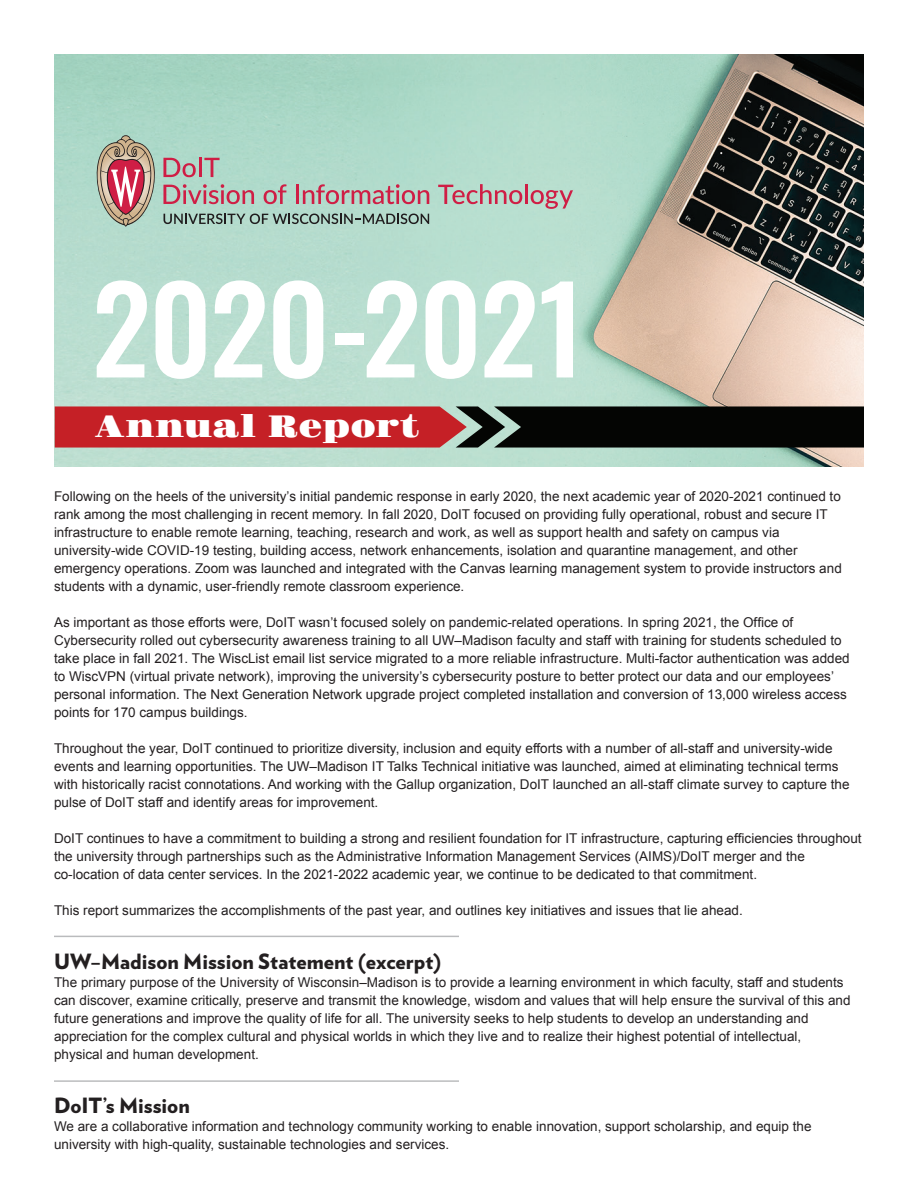
<style>
.page{position:relative;width:918px;height:1188px;background:#fff}
.page>*{position:absolute;margin:0;border:0;box-sizing:border-box;transform-origin:0 0}
.t1{font:31.05px "Gravitas One";color:#fff}
.t2{font:900 21px "Verlag";color:#231f20}
.t3{font:13.5px/18px "Arial";color:#231f20}
</style>
<div class="page">
<hr style="left:54px;top:1080px;width:405px;height:2px;background:#76787b">
<hr style="left:54px;top:936px;width:405px;height:1px;background:#76787b">
<img style="left:54px;top:54px;width:810px;height:413px">
<svg style="left:97px;top:280px;width:50px;height:97px"></svg>
<svg style="left:156px;top:280px;width:50px;height:99px"></svg>
<svg style="left:214px;top:280px;width:51px;height:97px"></svg>
<svg style="left:273px;top:280px;width:50px;height:99px"></svg>
<div style="left:336px;top:333px;width:28px;height:11px;background:#fff"></div>
<svg style="left:367px;top:280px;width:50px;height:97px"></svg>
<svg style="left:426px;top:280px;width:50px;height:99px"></svg>
<svg style="left:484px;top:280px;width:51px;height:97px"></svg>
<svg style="left:542px;top:282px;width:31px;height:95px"></svg>
<svg style="left:55px;top:406px;width:809px;height:42px;background:#6c1f20"></svg>
<svg style="left:95px;top:135px;width:62px;height:92px;background:#b79a92"></svg>
<svg style="left:163px;top:158px;width:33px;height:19px"></svg>
<hr style="left:199px;top:158px;width:3px;height:19px;background:#cf1e45">
<svg style="left:204px;top:158px;width:16px;height:19px"></svg>
<svg style="left:163px;top:184px;width:91px;height:20px;background:#b99d9f"></svg>
<svg style="left:264px;top:184px;width:23px;height:20px"></svg>
<hr style="left:296px;top:185px;width:3px;height:19px;background:#cf1e45">
<svg style="left:303px;top:184px;width:126px;height:20px;background:#baa1a3"></svg>
<svg style="left:438px;top:184px;width:84px;height:20px;background:#bda5a5"></svg>
<hr style="left:525px;top:184px;width:3px;height:20px;background:#cf1e45">
<svg style="left:531px;top:190px;width:42px;height:19px"></svg>
<svg style="left:164px;top:214px;width:265px;height:10px;background:#7e958c"></svg>
<h1 class="t1" style="left:95px;top:408px;width:325px">Annual Report</h1>
<p class="t3" style="left:54px;top:488px;width:789px">Following on the heels of the university’s initial pandemic response in early 2020, the next academic year of 2020-2021 continued to rank among the most challenging in recent memory. In fall 2020, DoIT focused on providing fully operational, robust and secure IT infrastructure to enable remote learning, teaching, research and work, as well as support health and safety on campus via university-wide COVID-19 testing, building access, network enhancements, isolation and quarantine management, and other emergency operations. Zoom was launched and integrated with the Canvas learning management system to provide instructors and students with a dynamic, user-friendly remote classroom experience.</p>
<p class="t3" style="left:54px;top:614px;width:797px">As important as those efforts were, DoIT wasn’t focused solely on pandemic-related operations. In spring 2021, the Office of Cybersecurity rolled out cybersecurity awareness training to all UW–Madison faculty and staff with training for students scheduled to take place in fall 2021. The WiscList email list service migrated to a more reliable infrastructure. Multi-factor authentication was added to WiscVPN (virtual private network), improving the university’s cybersecurity posture to better protect our data and our employees’ personal information. The Next Generation Network upgrade project completed installation and conversion of 13,000 wireless access points for 170 campus buildings.</p>
<p class="t3" style="left:54px;top:740px;width:797px">Throughout the year, DoIT continued to prioritize diversity, inclusion and equity efforts with a number of all-staff and university-wide events and learning opportunities. The UW–Madison IT Talks Technical initiative was launched, aimed at eliminating technical terms with historically racist connotations. And working with the Gallup organization, DoIT launched an all-staff climate survey to capture the pulse of DoIT staff and identify areas for improvement.</p>
<p class="t3" style="left:54px;top:830px;width:809px">DoIT continues to have a commitment to building a strong and resilient foundation for IT infrastructure, capturing efficiencies throughout the university through partnerships such as the Administrative Information Management Services (AIMS)/DoIT merger and the co-location of data center services. In the 2021-2022 academic year, we continue to be dedicated to that commitment.</p>
<p class="t3" style="left:54px;top:902px;width:690px">This report summarizes the accomplishments of the past year, and outlines key initiatives and issues that lie ahead.</p>
<h2 class="t2" style="left:54px;top:945px;width:389px">UW–Madison Mission Statement (excerpt)</h2>
<p class="t3" style="left:54px;top:974px;width:798px">The primary purpose of the University of Wisconsin–Madison is to provide a learning environment in which faculty, staff and students can discover, examine critically, preserve and transmit the knowledge, wisdom and values that will help ensure the survival of this and future generations and improve the quality of life for all. The university seeks to help students to develop an understanding and appreciation for the complex cultural and physical worlds in which they live and to realize their highest potential of intellectual, physical and human development.</p>
<h2 class="t2" style="left:54px;top:1089px;width:137px">DoIT’s Mission</h2>
<p class="t3" style="left:54px;top:1118px;width:759px">We are a collaborative information and technology community working to enable innovation, support scholarship, and equip the university with high-quality, sustainable technologies and services.</p>
</div>
